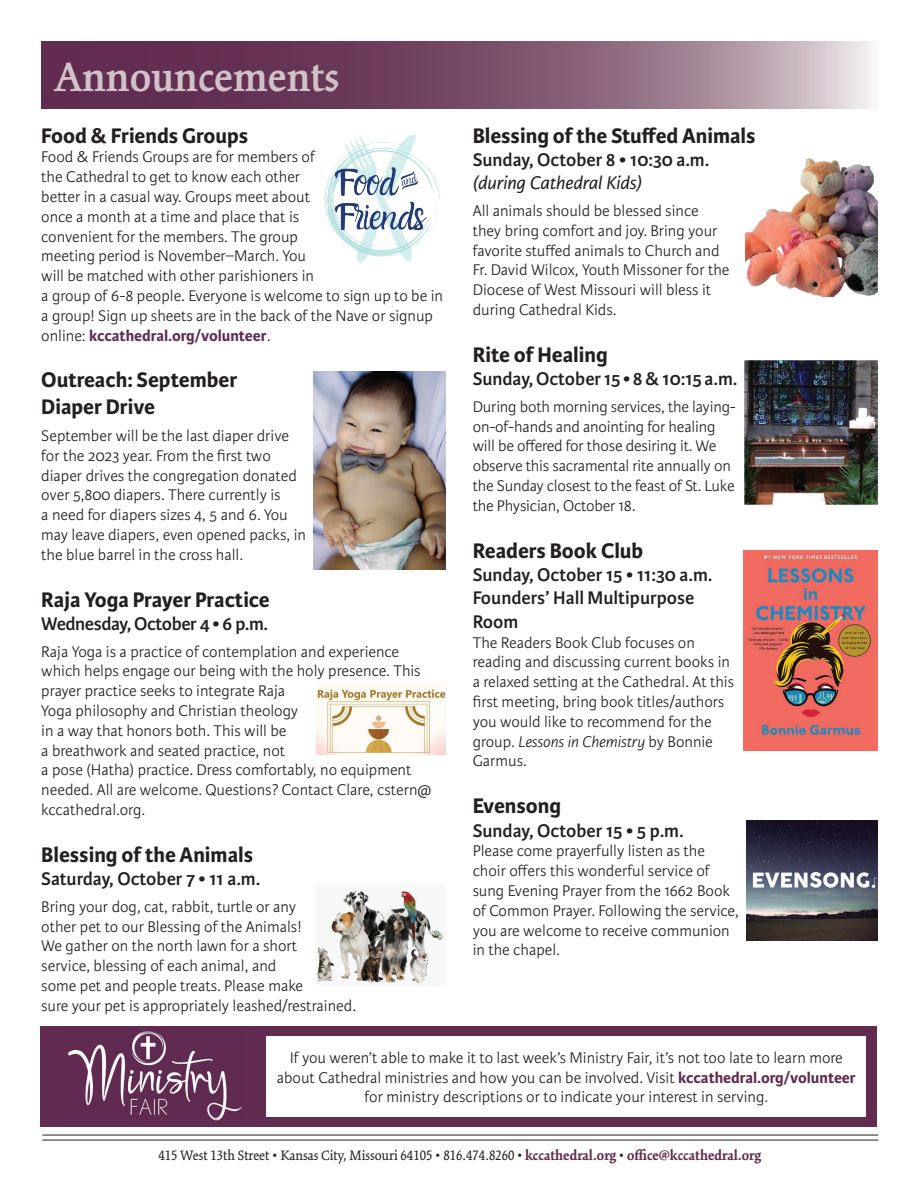
<style>
.page{position:relative;width:918px;height:1188px;background:#fff}
.page>*{position:absolute;margin:0;border:0;box-sizing:border-box;transform-origin:0 0}
.t1{font:600 45px "Kinesis Pro 3";color:#d1c2ca}
.t2{font:700 22.5px/27px "Karmina Sans";color:#231f20}
.t3{font:600 19.5px/23.4px "Karmina Sans";color:#231f20}
.t4{font:600 19.5px "Karmina Sans";letter-spacing:-.02em;color:#231f20}
.t5{font:italic 19.5px "Karmina Sans";color:#231f20}
.t6{font:300 16.5px/19.8px "Karmina Sans";color:#231f20}
.t7{font:15px "Kinesis Pro 3";color:#231f20}
.s1{font-weight:700;color:#612c50}
.s2{font-style:italic}
</style>
<div class="page">
<svg style="left:41px;top:41px;width:830px;height:68px;background:#845d75"></svg>
<hr style="left:42px;top:1135px;width:836px;height:1px;background:#231f20">
<hr style="left:42px;top:1140px;width:836px;height:1px;background:#231f20">
<img style="left:314px;top:372px;width:132px;height:197px">
<img style="left:317px;top:890px;width:127px;height:94px">
<img style="left:746px;top:158px;width:131px;height:139px">
<div style="left:741px;top:357px;width:140px;height:152px;background:#fff;opacity:.75"></div>
<img style="left:745px;top:361px;width:132px;height:144px">
<img style="left:744px;top:551px;width:133px;height:199px">
<img style="left:746px;top:821px;width:131px;height:119px">
<div style="left:41px;top:1026px;width:836px;height:101px;background:#612c50"></div>
<img style="left:67px;top:1031px;width:175px;height:90px">
<div style="left:267px;top:1036px;width:599px;height:80px;background:#fff"></div>
<img style="left:324px;top:135px;width:117px;height:128px">
<img style="left:317px;top:688px;width:129px;height:67px">
<h1 class="t1" style="left:55px;top:51px;width:286px">Announcements</h1>
<h2 class="t2" style="left:41px;top:122px;width:209px">Food &amp; Friends Groups</h2>
<p class="t6" style="left:41px;top:148px;width:403px">Food &amp; Friends Groups are for members of<br>the Cathedral to get to know each other<br>better in a casual way. Groups meet about<br>once a month at a time and place that is<br>convenient for the members. The group<br>meeting period is November–March. You<br>will be matched with other parishioners in<br>a group of 6-8 people. Everyone is welcome to sign up to be in a group! Sign up sheets are in the back of the Nave or signup online: <span class="s1">kccathedral.org/volunteer</span>.</p>
<h2 class="t2" style="left:41px;top:367px;width:198px">Outreach: September<br>Diaper Drive</h2>
<p class="t6" style="left:41px;top:426px;width:266px">September will be the last diaper drive for the 2023 year. From the first two diaper drives the congregation donated over 5,800 diapers. There currently is<br>a need for diapers sizes 4, 5 and 6. You may leave diapers, even opened packs, in the blue barrel in the cross hall.</p>
<h2 class="t2" style="left:41px;top:586px;width:230px">Raja Yoga Prayer Practice</h2>
<p class="t4" style="left:41px;top:613px;width:228px">Wednesday, October 4 • 6 p.m.</p>
<p class="t6" style="left:41px;top:642px;width:392px">Raja Yoga is a practice of contemplation and experience which helps engage our being with the holy presence. This prayer practice seeks to integrate Raja<br>Yoga philosophy and Christian theology<br>in a way that honors both. This will be<br>a breathwork and seated practice, not<br>a pose (Hatha) practice. Dress comfortably, no equipment needed. All are welcome. Questions? Contact Clare, cstern@ kccathedral.org.</p>
<h2 class="t2" style="left:41px;top:841px;width:213px">Blessing of the Animals</h2>
<p class="t3" style="left:41px;top:867px;width:220px">Saturday, October 7 • 11 a.m.</p>
<p class="t6" style="left:41px;top:897px;width:316px">Bring your dog, cat, rabbit, turtle or any<br>other pet to our Blessing of the Animals!<br>We gather on the north lawn for a short<br>service, blessing of each animal, and<br>some pet and people treats. Please make<br>sure your pet is appropriately leashed/restrained.</p>
<h2 class="t2" style="left:473px;top:122px;width:284px">Blessing of the Stuffed Animals</h2>
<p class="t3" style="left:473px;top:148px;width:238px">Sunday, October 8 • 10:30 a.m.</p>
<p class="t5" style="left:473px;top:172px;width:171px">(during Cathedral Kids)</p>
<p class="t6" style="left:473px;top:201px;width:258px">All animals should be blessed since they bring comfort and joy. Bring your favorite stuffed animals to Church and Fr. David Wilcox, Youth Missoner for the Diocese of West Missouri will bless it during Cathedral Kids.</p>
<h2 class="t2" style="left:473px;top:341px;width:137px">Rite of Healing</h2>
<p class="t3" style="left:473px;top:367px;width:266px">Sunday, October 15 • 8 &amp; 10:15 a.m.</p>
<p class="t6" style="left:473px;top:397px;width:265px">During both morning services, the laying&shy;on-of-hands and anointing for healing will be offered for those desiring it. We observe this sacramental rite annually on the Sunday closest to the feast of St. Luke the Physician, October 18.</p>
<h2 class="t2" style="left:473px;top:537px;width:172px">Readers Book Club</h2>
<p class="t3" style="left:473px;top:563px;width:241px">Sunday, October 15 • 11:30 a.m.<br>Founders’ Hall Multipurpose<br>Room</p>
<p class="t6" style="left:473px;top:633px;width:263px">The Readers Book Club focuses on reading and discussing current books in a relaxed setting at the Cathedral. At this first meeting, bring book titles/authors you would like to recommend for the group. <span class="s2">Lessons in Chemistry</span> by Bonnie Garmus.</p>
<h2 class="t2" style="left:473px;top:793px;width:90px">Evensong</h2>
<p class="t3" style="left:473px;top:819px;width:212px">Sunday, October 15 • 5 p.m.</p>
<p class="t6" style="left:473px;top:842px;width:268px">Please come prayerfully listen as the choir offers this wonderful service of sung Evening Prayer from the 1662 Book of Common Prayer. Following the service, you are welcome to receive communion in the chapel.</p>
<p class="t6" style="left:277px;top:1048px;width:580px;text-align:center">If you weren’t able to make it to last week’s Ministry Fair, it’s not too late to learn more about Cathedral ministries and how you can be involved. Visit <span class="s1">kccathedral.org/volunteer </span>for ministry descriptions or to indicate your interest in serving.</p>
<p class="t7" style="left:158px;top:1146px;width:604px">415 West 13th Street • Kansas City, Missouri 64105 • 816.474.8260 • <span class="s1">kccathedral.org</span> • <span class="s1">office@kccathedral.org</span></p>
</div>
